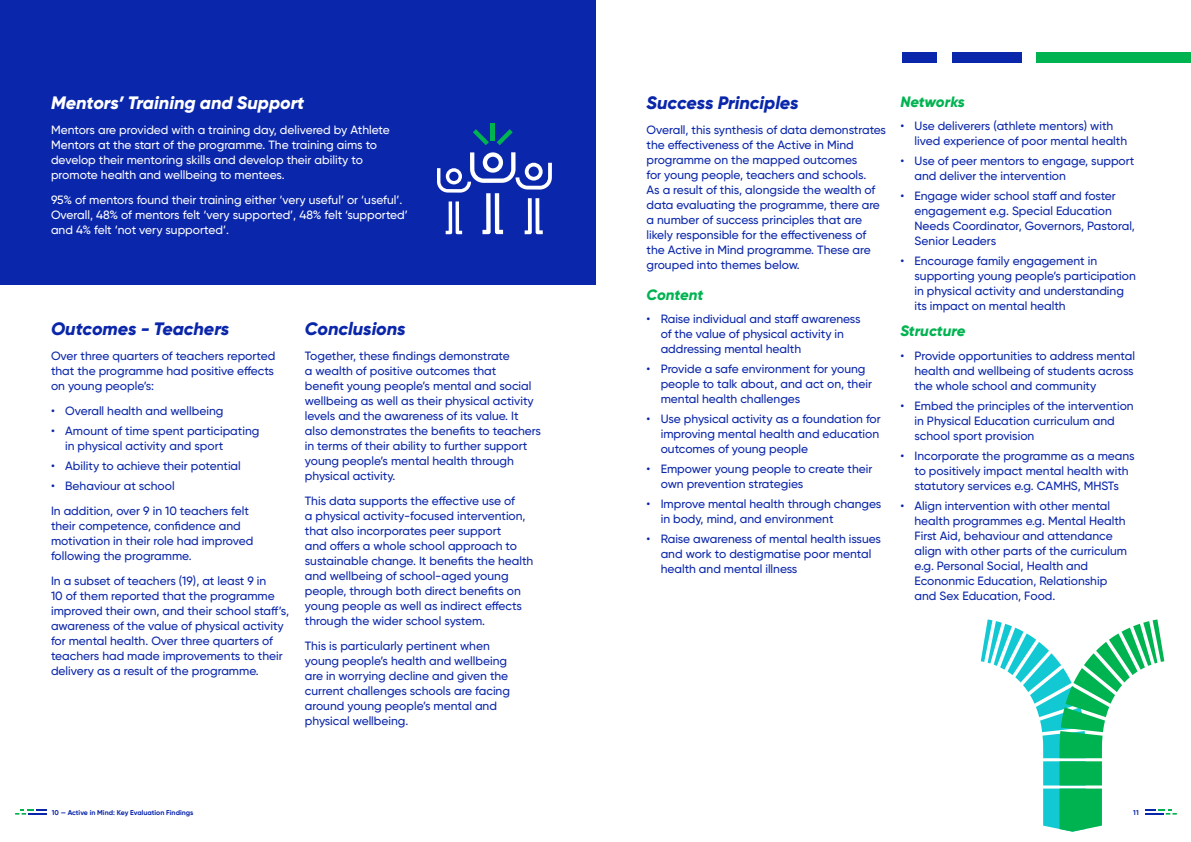
<style>
.page{position:relative;width:1191px;height:842px;background:#fff}
.page>*{position:absolute;margin:0;border:0;box-sizing:border-box;transform-origin:0 0}
.t1{font:italic 800 18px "Gilroy";letter-spacing:-.005em;color:#0a26aa}
.t2{font:italic 800 18px "Gilroy";letter-spacing:-.005em;color:#fff}
.t3{font:italic 800 15px "Gilroy";color:#00b351}
.bullets{font:500 12px/15px "Gilroy";color:#0a26aa}
.t4{font:500 12px/15px "Gilroy";color:#fff}
.last_bullt{font:500 12px/15px "Gilroy";color:#0a26aa}
.t5{font:700 7px "Gilroy";color:#0a26aa}
</style>
<div class="page">
<svg style="left:1145px;top:810px;width:31px;height:5px"></svg>
<svg style="left:15px;top:810px;width:32px;height:5px"></svg>
<div style="left:0;top:0;width:595px;height:285px;background:#0a26aa"></div>
<div style="left:1043px;top:761px;width:42px;height:24px;background:#12c9d3"></div>
<svg style="left:980px;top:619px;width:184px;height:139px"></svg>
<div style="left:1059px;top:761px;width:43px;height:24px;background:#00b351"></div>
<svg style="left:1043px;top:788px;width:59px;height:44px;background:#1abf80"></svg>
<div style="left:952px;top:52px;width:69px;height:10px;background:#0a26aa"></div>
<div style="left:902px;top:52px;width:35px;height:10px;background:#0a26aa"></div>
<div style="left:1036px;top:52px;width:155px;height:10px;background:#00b351"></div>
<svg style="left:437px;top:152px;width:115px;height:82px"></svg>
<svg style="left:473px;top:129px;width:16px;height:16px"></svg>
<svg style="left:496px;top:129px;width:17px;height:16px"></svg>
<div style="left:490px;top:123px;width:5px;height:18px;background:#00b351"></div>
<h2 class="t2" style="left:51px;top:92px;width:255px">Mentors’ Training and Support</h2>
<p class="t4" style="left:51px;top:122px;width:340px">Mentors are provided with a training day, delivered by Athlete Mentors at the start of the programme. The training aims to develop their mentoring skills and develop their ability to promote health and wellbeing to mentees.</p>
<p class="t4" style="left:51px;top:192px;width:358px">95% of mentors found their training either ‘very useful’ or ‘useful’.<br>Overall, 48% of mentors felt ‘very supported’, 48% felt ‘supported’ and 4% felt ‘not very supported’.</p>
<h2 class="t1" style="left:51px;top:317px;width:180px">Outcomes - Teachers</h2>
<p class="bullets" style="left:51px;top:348px;width:226px;text-align:justify">Over three quarters of teachers reported that the programme had positive effects on young people’s:</p>
<p class="bullets" style="left:51px;top:403px;width:174px">• Overall health and wellbeing</p>
<p class="bullets" style="left:65px;top:423px;width:196px;text-indent:-14px">• Amount of time spent participating in physical activity and sport</p>
<p class="bullets" style="left:51px;top:458px;width:191px">• Ability to achieve their potential</p>
<p class="last_bullt" style="left:51px;top:478px;width:125px">• Behaviour at school</p>
<p class="bullets" style="left:51px;top:503px;width:204px">In addition, over 9 in 10 teachers felt their competence, confidence and motivation in their role had improved following the programme.</p>
<p class="bullets" style="left:51px;top:573px;width:240px">In a subset of teachers (19), at least 9 in<br>10 of them reported that the programme improved their own, and their school staff’s, awareness of the value of physical activity for mental health. Over three quarters of teachers had made improvements to their delivery as a result of the programme.</p>
<h2 class="t1" style="left:305px;top:317px;width:102px">Conclusions</h2>
<p class="bullets" style="left:305px;top:348px;width:238px">Together, these findings demonstrate<br>a wealth of positive outcomes that<br>benefit young people’s mental and social wellbeing as well as their physical activity levels and the awareness of its value. It also demonstrates the benefits to teachers in terms of their ability to further support young people’s mental health through physical activity.</p>
<p class="bullets" style="left:305px;top:493px;width:230px">This data supports the effective use of<br>a physical activity-focused intervention, that also incorporates peer support<br>and offers a whole school approach to sustainable change. It benefits the health and wellbeing of school-aged young people, through both direct benefits on young people as well as indirect effects through the wider school system.</p>
<p class="bullets" style="left:305px;top:638px;width:207px">This is particularly pertinent when young people’s health and wellbeing are in worrying decline and given the current challenges schools are facing around young people’s mental and physical wellbeing.</p>
<h2 class="t1" style="left:646px;top:92px;width:154px">Success Principles</h2>
<p class="bullets" style="left:646px;top:122px;width:241px">Overall, this synthesis of data demonstrates the effectiveness of the Active in Mind programme on the mapped outcomes<br>for young people, teachers and schools.<br>As a result of this, alongside the wealth of data evaluating the programme, there are a number of success principles that are likely responsible for the effectiveness of the Active in Mind programme. These are grouped into themes below.</p>
<h3 class="t3" style="left:646px;top:285px;width:58px">Content</h3>
<p class="bullets" style="left:660px;top:312px;width:201px;text-indent:-14px">• Raise individual and staff awareness of the value of physical activity in addressing mental health</p>
<p class="bullets" style="left:660px;top:362px;width:213px;text-indent:-14px">• Provide a safe environment for young people to talk about, and act on, their mental health challenges</p>
<p class="bullets" style="left:660px;top:412px;width:221px;text-indent:-14px">• Use physical activity as a foundation for improving mental health and education outcomes of young people</p>
<p class="bullets" style="left:660px;top:462px;width:213px;text-indent:-14px">• Empower young people to create their own prevention strategies</p>
<p class="bullets" style="left:660px;top:497px;width:222px;text-indent:-14px">• Improve mental health through changes in body, mind, and environment</p>
<p class="last_bullt" style="left:660px;top:532px;width:222px;text-indent:-14px">• Raise awareness of mental health issues and work to destigmatise poor mental health and mental illness</p>
<h3 class="t3" style="left:900px;top:92px;width:66px">Networks</h3>
<p class="bullets" style="left:914px;top:119px;width:214px;text-indent:-14px">• Use deliverers (athlete mentors) with lived experience of poor mental health</p>
<p class="bullets" style="left:914px;top:154px;width:221px;text-indent:-14px">• Use of peer mentors to engage, support and deliver the intervention</p>
<p class="bullets" style="left:914px;top:189px;width:222px;text-indent:-14px">• Engage wider school staff and foster engagement e.g. Special Education<br>Needs Coordinator, Governors, Pastoral,<br>Senior Leaders</p>
<p class="bullets" style="left:914px;top:254px;width:223px;text-indent:-14px">• Encourage family engagement in supporting young people’s participation in physical activity and understanding its impact on mental health</p>
<h3 class="t3" style="left:900px;top:321px;width:67px">Structure</h3>
<p class="bullets" style="left:914px;top:348px;width:222px;text-align:justify;text-indent:-14px">• Provide opportunities to address mental health and wellbeing of students across the whole school and community</p>
<p class="bullets" style="left:914px;top:398px;width:221px;text-indent:-14px">• Embed the principles of the intervention in Physical Education curriculum and school sport provision</p>
<p class="bullets" style="left:914px;top:448px;width:222px;text-indent:-14px">• Incorporate the programme as a means to positively impact mental health with statutory services e.g. CAMHS, MHSTs</p>
<p class="bullets" style="left:914px;top:498px;width:214px;text-indent:-14px">• Align intervention with other mental health programmes e.g. Mental Health First Aid, behaviour and attendance align with other parts of the curriculum e.g. Personal Social, Health and Econonmic Education, Relationship and Sex Education, Food.</p>
<p class="t5" style="left:52px;top:808px;width:143px">10 — Active in Mind: Key Evaluation Findings</p>
<p class="t5" style="left:1133px;top:808px;width:7px">11</p>
</div>
